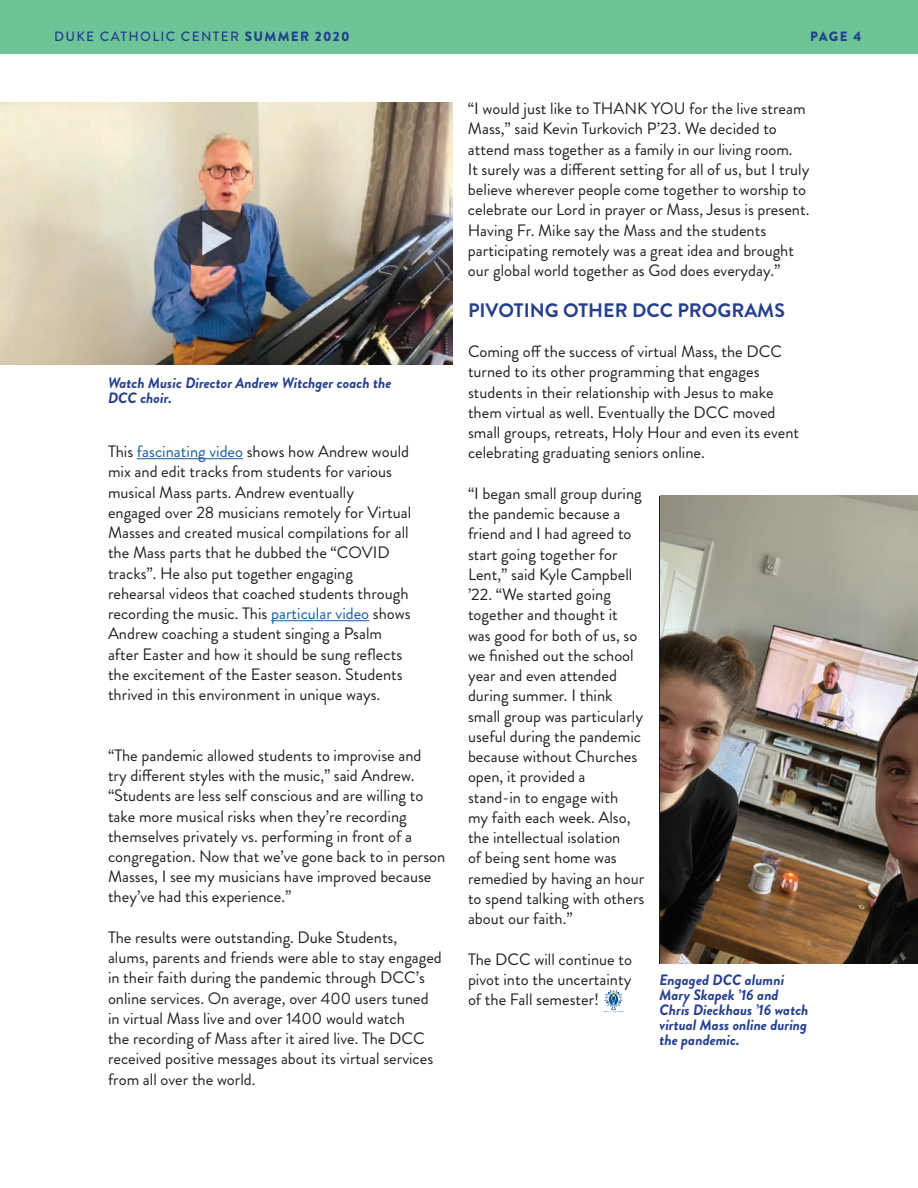
<style>
.page{position:relative;width:918px;height:1188px;background:#fff}
.page>*{position:absolute;margin:0;border:0;box-sizing:border-box;transform-origin:0 0}
.t1{font:700 19.5px "Brandon Grotesque";color:#253f8e}
.t2{font:16.5px/20.2px "Brandon Grotesque";color:#231f20}
.t3{font:italic 700 15px/15px "Brandon Grotesque";color:#253f8e}
.t4{font:500 13.5px "Brandon Grotesque";letter-spacing:.1em;color:#253f8e}
.t5{font:900 13.5px "Brandon Grotesque";color:#253f8e}
.s1{font-weight:900}
.s2{color:#175d9e}
</style>
<div class="page">
<hr style="left:137px;top:458px;width:106px;height:1px;background:#175d9e">
<hr style="left:271px;top:620px;width:98px;height:1px;background:#175d9e">
<div style="left:0;top:0;width:918px;height:53px;background:#6dc597"></div>
<svg style="left:604px;top:990px;width:19px;height:20px"></svg>
<img style="left:660px;top:496px;width:258px;height:467px">
<img style="left:0;top:102px;width:453px;height:263px">
<p class="t4" style="left:54px;top:27px;width:297px">DUKE CATHOLIC CENTER <span class="s1">SUMMER 2020</span></p>
<p class="t5" style="left:810px;top:27px;width:53px">PAGE 4</p>
<p class="t3" style="left:108px;top:375px;width:285px">Watch Music Director Andrew Witchger coach the<br>DCC choir.</p>
<p class="t2" style="left:108px;top:442px;width:305px">This <span class="s2">fascinating video</span> shows how Andrew would mix and edit tracks from students for various musical Mass parts. Andrew eventually engaged over 28 musicians remotely for Virtual Masses and created musical compilations for all the Mass parts that he dubbed the “COVID tracks”. He also put together engaging rehearsal videos that coached students through recording the music. This <span class="s2">particular video</span> shows Andrew coaching a student singing a Psalm after Easter and how it should be sung reflects the excitement of the Easter season. Students thrived in this environment in unique ways.</p>
<p class="t2" style="left:108px;top:745px;width:339px">“The pandemic allowed students to improvise and<br>try different styles with the music,” said Andrew. “Students are less self conscious and are willing to take more musical risks when they’re recording themselves privately vs. performing in front of a congregation. Now that we’ve gone back to in person Masses, I see my musicians have improved because they’ve had this experience.”</p>
<p class="t2" style="left:108px;top:927px;width:335px">The results were outstanding. Duke Students, alums, parents and friends were able to stay engaged in their faith during the pandemic through DCC’s online services. On average, over 400 users tuned in virtual Mass live and over 1400 would watch<br>the recording of Mass after it aired live. The DCC received positive messages about its virtual services from all over the world.</p>
<p class="t2" style="left:468px;top:98px;width:343px">“I would just like to THANK YOU for the live stream Mass,” said Kevin Turkovich P’23. We decided to attend mass together as a family in our living room.<br>It surely was a different setting for all of us, but I truly believe wherever people come together to worship to celebrate our Lord in prayer or Mass, Jesus is present.<br>Having Fr. Mike say the Mass and the students participating remotely was a great idea and brought our global world together as God does everyday.”</p>
<p class="t1" style="left:468px;top:296px;width:318px">PIVOTING OTHER DCC PROGRAMS</p>
<p class="t2" style="left:468px;top:342px;width:333px">Coming off the success of virtual Mass, the DCC turned to its other programming that engages students in their relationship with Jesus to make them virtual as well. Eventually the DCC moved small groups, retreats, Holy Hour and even its event celebrating graduating seniors online.</p>
<p class="t2" style="left:468px;top:483px;width:178px">“I began small group during the pandemic because a friend and I had agreed to start going together for<br>Lent,” said Kyle Campbell ’22. “We started going together and thought it was good for both of us, so we finished out the school year and even attended during summer. I think small group was particularly useful during the pandemic because without Churches open, it provided a<br>stand-in to engage with<br>my faith each week. Also, the intellectual isolation<br>of being sent home was remedied by having an hour to spend talking with others about our faith.”</p>
<p class="t2" style="left:468px;top:949px;width:166px;text-align:justify">The DCC will continue to pivot into the uncertainty of the Fall semester!</p>
<p class="t3" style="left:660px;top:972px;width:151px">Engaged DCC alumni<br>Mary Skapek ’16 and<br>Chris Dieckhaus ’16 watch virtual Mass online during the pandemic.</p>
</div>
